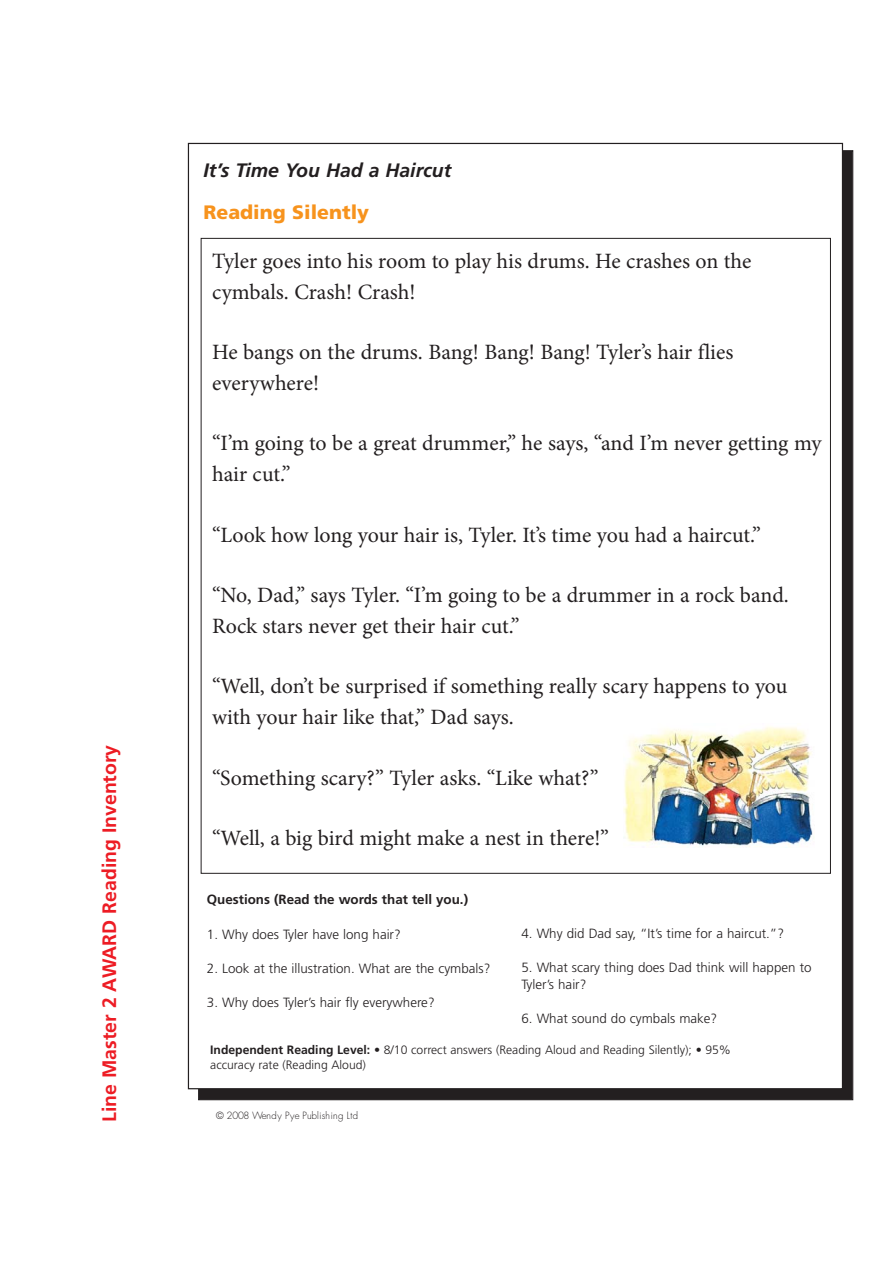
<style>
.page{position:relative;width:893px;height:1263px;background:#fff}
.page>*{position:absolute;margin:0;border:0;box-sizing:border-box;transform-origin:0 0}
.t1{font:21.9px/30.5px "Minion Pro";color:#231f20}
.t2{font:700 19.5px "Frutiger";color:#ed1c24}
.t3{font:italic 700 19.5px "Frutiger";color:#231f20}
.t4{font:900 19.5px "Frutiger";color:#f7931d}
.t5{font:300 13.35px/17px "Frutiger";color:#231f20}
.t6{font:700 13.35px "Frutiger";color:#231f20}
.t7{font:300 12.15px/14.5px "Frutiger";color:#231f20}
.t8{font:300 9.75px "US Asunshine";color:#231f20}
.s1{font-weight:700}
</style>
<div class="page">
<div style="left:199px;top:151px;width:653px;height:948px;background:#231f20"></div>
<div style="left:188px;top:143px;width:654px;height:946px;background:#fff"></div>
<img style="left:623px;top:726px;width:190px;height:121px">
<p class="t2" style="left:101px;top:1122px;width:379px;rotate:-90deg">Line Master 2 AWARD Reading Inventory</p>
<p class="t3" style="left:203px;top:162px;width:249px">It’s Time You Had a Haircut</p>
<p class="t4" style="left:203px;top:205px;width:167px">Reading Silently</p>
<p class="t1" style="left:212px;top:247px;width:541px">Tyler goes into his room to play his drums. He crashes on the cymbals. Crash! Crash!</p>
<p class="t1" style="left:212px;top:338px;width:522px">He bangs on the drums. Bang! Bang! Bang! Tyler’s hair flies everywhere!</p>
<p class="t1" style="left:212px;top:430px;width:610px">“I’m going to be a great drummer,” he says, “and I’m never getting my hair cut.”</p>
<p class="t1" style="left:212px;top:521px;width:550px">“Look how long your hair is, Tyler. It’s time you had a haircut.”</p>
<p class="t1" style="left:212px;top:581px;width:578px">“No, Dad,” says Tyler. “I’m going to be a drummer in a rock band.<br>Rock stars never get their hair cut.”</p>
<p class="t1" style="left:212px;top:673px;width:577px">“Well, don’t be surprised if something really scary happens to you with your hair like that,” Dad says.</p>
<p class="t1" style="left:212px;top:764px;width:388px">“Something scary?” Tyler asks. “Like what?”</p>
<p class="t1" style="left:212px;top:824px;width:398px">“Well, a big bird might make a nest in there!”</p>
<p class="t6" style="left:207px;top:894px;width:263px">Questions (Read the words that tell you.)</p>
<p class="t5" style="left:207px;top:927px;width:195px">1. Why does Tyler have long hair?</p>
<p class="t5" style="left:207px;top:961px;width:285px">2. Look at the illustration. What are the cymbals?</p>
<p class="t5" style="left:207px;top:995px;width:229px">3. Why does Tyler’s hair fly everywhere?</p>
<p class="t5" style="left:521px;top:926px;width:264px">4. Why did Dad say, “It’s time for a haircut.”?</p>
<p class="t5" style="left:521px;top:960px;width:291px">5. What scary thing does Dad think will happen to<br>Tyler’s hair?</p>
<p class="t5" style="left:521px;top:1011px;width:197px">6. What sound do cymbals make?</p>
<p class="t7" style="left:210px;top:1044px;width:522px"><span class="s1">Independent Reading Level:</span> • 8/10 correct answers (Reading Aloud and Reading Silently); • 95% accuracy rate (Reading Aloud)</p>
<p class="t8" style="left:216px;top:1111px;width:144px">© 2008 Wendy Pye Publishing Ltd</p>
</div>
